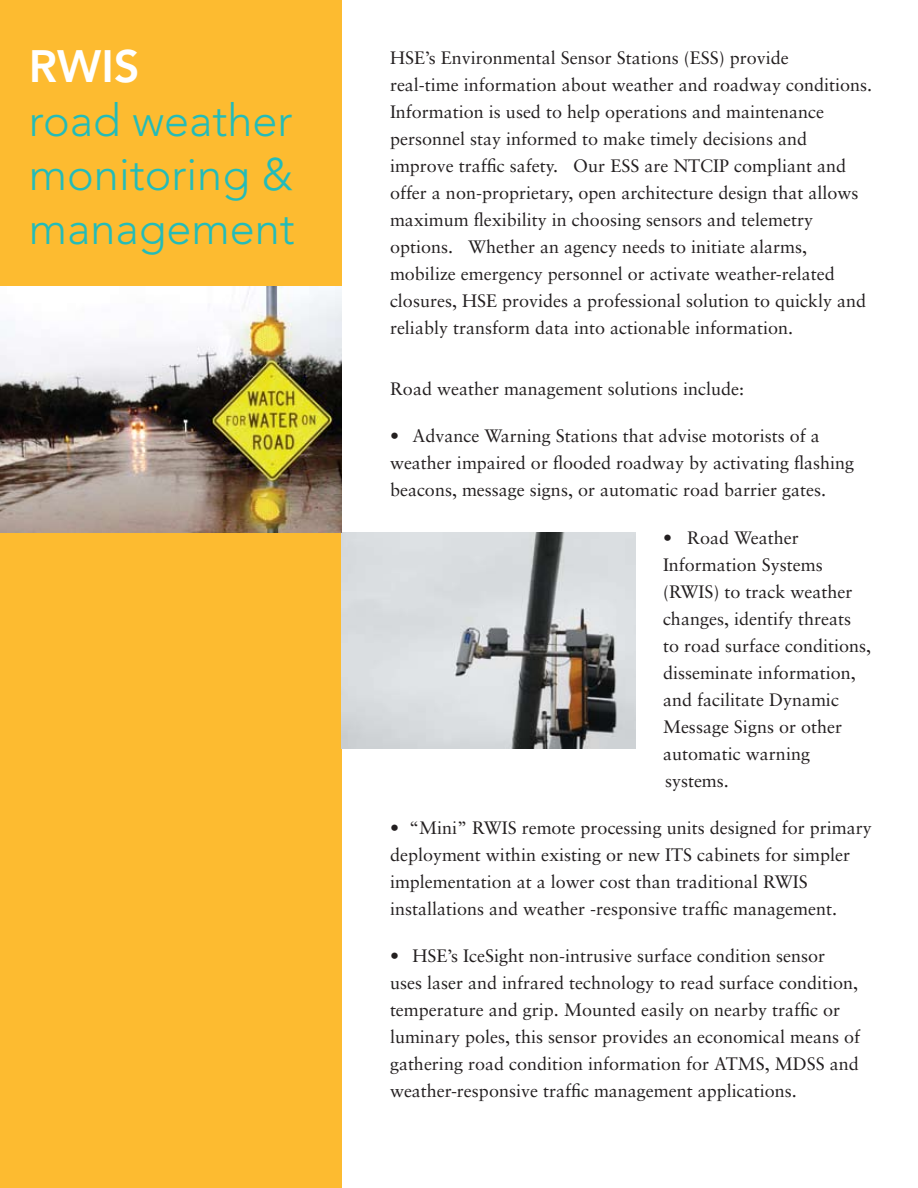
<style>
.page{position:relative;width:918px;height:1188px;background:#fff}
.page>*{position:absolute;margin:0;border:0;box-sizing:border-box;transform-origin:0 0}
.t1{font:300 45px/54px "Avenir";color:#23bcb9;text-align:justify}
.t2{font:800 45px "Avenir";color:#fff}
.t3{font:18px/27px "Sabon";color:#231f20}
</style>
<div class="page">
<div style="left:0;top:0;width:341px;height:1188px;background:#fdbb30"></div>
<img style="left:342px;top:533px;width:294px;height:216px">
<img style="left:0;top:287px;width:342px;height:245px">
<h1 class="t2" style="left:29px;top:39px;width:112px">RWIS</h1>
<h1 class="t1" style="left:29px;top:93px;width:267px">road weather monitoring &amp; management</h1>
<p class="t3" style="left:390px;top:45px;width:484px">HSE’s Environmental Sensor Stations (ESS) provide<br>real-time information about weather and roadway conditions.<br>Information is used to help operations and maintenance personnel stay informed to make timely decisions and improve traffic safety. Our ESS are NTCIP compliant and offer a non-proprietary, open architecture design that allows maximum flexibility in choosing sensors and telemetry options. Whether an agency needs to initiate alarms, mobilize emergency personnel or activate weather-related closures, HSE provides a professional solution to quickly and reliably transform data into actionable information.</p>
<p class="t3" style="left:390px;top:375px;width:356px">Road weather management solutions include:</p>
<p class="t3" style="left:390px;top:423px;width:466px">• Advance Warning Stations that advise motorists of a weather impaired or flooded roadway by activating flashing beacons, message signs, or automatic road barrier gates.</p>
<p class="t3" style="left:663px;top:524px;width:210px">• Road Weather<br>Information Systems (RWIS) to track weather changes, identify threats to road surface conditions, disseminate information, and facilitate Dynamic<br>Message Signs or other automatic warning systems.</p>
<p class="t3" style="left:390px;top:814px;width:483px">• “Mini” RWIS remote processing units designed for primary deployment within existing or new ITS cabinets for simpler implementation at a lower cost than traditional RWIS installations and weather -responsive traffic management.</p>
<p class="t3" style="left:390px;top:942px;width:472px">• HSE’s IceSight non-intrusive surface condition sensor uses laser and infrared technology to read surface condition, temperature and grip. Mounted easily on nearby traffic or luminary poles, this sensor provides an economical means of gathering road condition information for ATMS, MDSS and weather-responsive traffic management applications.</p>
</div>
